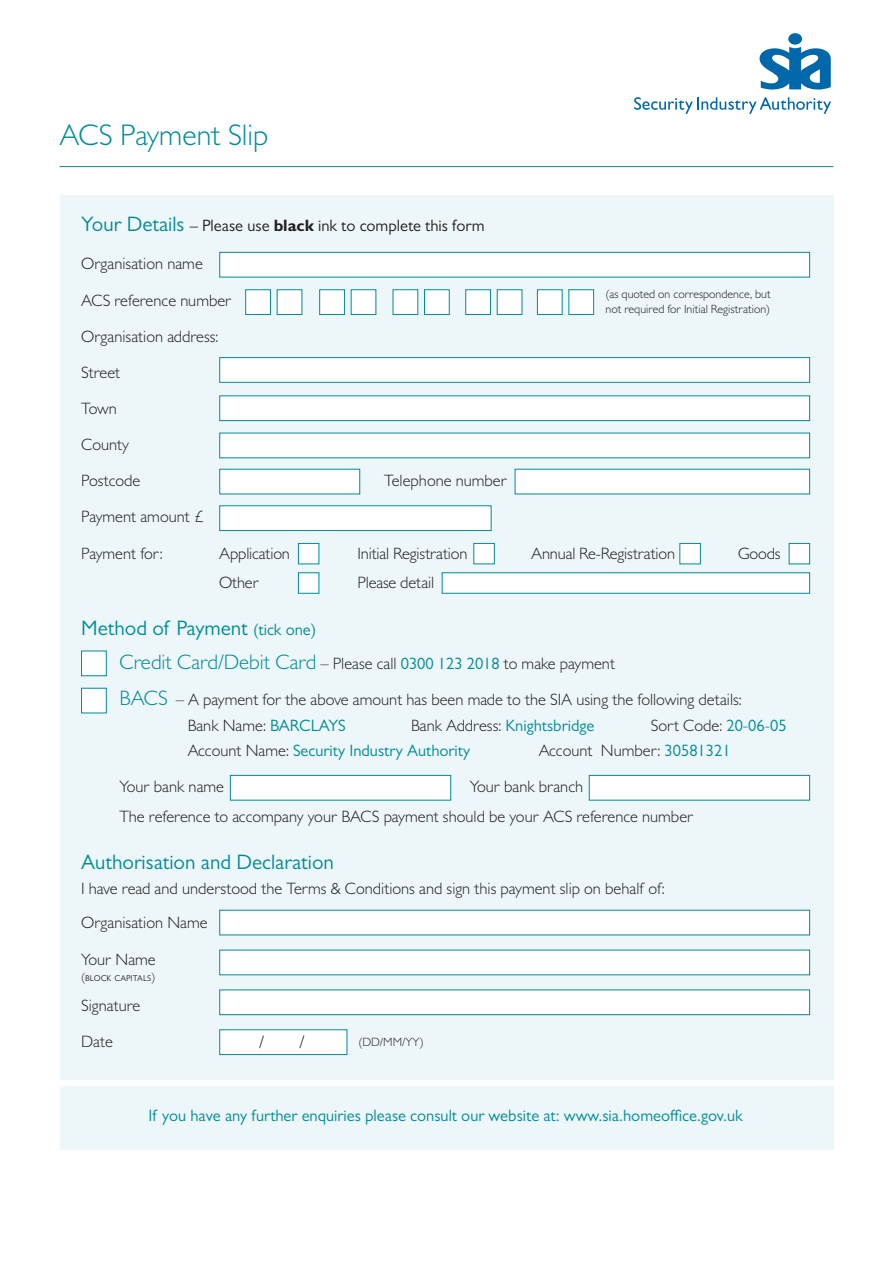
<style>
.page{position:relative;width:893px;height:1263px;background:#fff}
.page>*{position:absolute;margin:0;border:0;box-sizing:border-box;transform-origin:0 0}
.t1{font:300 30px "Gill Sans MT Pro";color:#008b98}
.Heading_1{font:21px "Gill Sans MT Pro";color:#008b98}
.t2{font:300 18px "Gill Sans MT Pro";color:#231f20}
.Heading_1-2{font:300 16.5px "Gill Sans MT Pro";color:#231f20}
.Heading_1-3{font:16.5px "Gill Sans MT Pro";color:#008b98}
.Heading_1-4{font:16.5px "Gill Sans MT Pro";color:#231f20}
.Heading_1-5{font:300 12px/14.4px "Gill Sans MT Pro";color:#231f20}
.s1{font-size:21px;color:#008b98}
.s2{font-weight:700}
.s3{font-size:16.5px}
.s4{font-weight:400;color:#008b98}
.s5{font-weight:300;color:#231f20}
</style>
<div class="page">
<hr style="left:60px;top:166px;width:773px;height:1px;background:#008b98">
<div style="left:788px;top:33px;width:14px;height:12px;background:#0067aa;border-radius:50%"></div>
<svg style="left:760px;top:47px;width:71px;height:43px"></svg>
<svg style="left:634px;top:97px;width:197px;height:17px"></svg>
<div style="left:60px;top:196px;width:773px;height:954px;background:#edf6f8"></div>
<div style="left:219px;top:252px;width:591px;height:25px;background:#fff;border:1px solid #008b98"></div>
<div style="left:219px;top:357px;width:591px;height:26px;background:#fff;border:1px solid #008b98"></div>
<div style="left:219px;top:395px;width:591px;height:26px;background:#fff;border:1px solid #008b98"></div>
<div style="left:219px;top:433px;width:591px;height:25px;background:#fff"></div>
<div style="left:219px;top:469px;width:141px;height:25px;background:#fff"></div>
<div style="left:219px;top:505px;width:272px;height:26px;background:#fff;border:1px solid #008b98"></div>
<div style="left:298px;top:543px;width:21px;height:21px;background:#fff;border:1px solid #008b98"></div>
<div style="left:298px;top:572px;width:21px;height:22px;background:#fff;border:1px solid #008b98"></div>
<div style="left:442px;top:572px;width:368px;height:22px;background:#fff;border:1px solid #008b98"></div>
<div style="left:473px;top:543px;width:22px;height:21px;background:#fff;border:1px solid #008b98"></div>
<div style="left:679px;top:543px;width:22px;height:21px;background:#fff;border:1px solid #008b98"></div>
<div style="left:789px;top:543px;width:21px;height:21px;background:#fff;border:1px solid #008b98"></div>
<div style="left:515px;top:469px;width:295px;height:25px;background:#fff"></div>
<div style="left:245px;top:289px;width:26px;height:26px;background:#fff;border:1px solid #008b98"></div>
<div style="left:393px;top:289px;width:25px;height:26px;background:#fff"></div>
<div style="left:537px;top:289px;width:25px;height:26px;background:#fff;border:1px solid #008b98"></div>
<div style="left:319px;top:289px;width:26px;height:26px;background:#fff;border:1px solid #008b98"></div>
<div style="left:465px;top:289px;width:26px;height:26px;background:#fff;border:1px solid #008b98"></div>
<div style="left:277px;top:289px;width:25px;height:26px;background:#fff;border:1px solid #008b98"></div>
<div style="left:424px;top:289px;width:26px;height:26px;background:#fff;border:1px solid #008b98"></div>
<div style="left:568px;top:289px;width:26px;height:26px;background:#fff;border:1px solid #008b98"></div>
<div style="left:351px;top:289px;width:25px;height:26px;background:#fff;border:1px solid #008b98"></div>
<div style="left:497px;top:289px;width:25px;height:26px;background:#fff"></div>
<div style="left:230px;top:775px;width:221px;height:25px;background:#fff;border:1px solid #008b98"></div>
<div style="left:589px;top:775px;width:221px;height:25px;background:#fff;border:1px solid #008b98"></div>
<div style="left:81px;top:651px;width:26px;height:25px;background:#fff;border:1px solid #008b98"></div>
<div style="left:81px;top:688px;width:26px;height:25px;background:#fff;border:1px solid #008b98"></div>
<div style="left:219px;top:910px;width:591px;height:25px;background:#fff"></div>
<div style="left:219px;top:950px;width:591px;height:25px;background:#fff"></div>
<div style="left:219px;top:989px;width:591px;height:26px;background:#fff;border:1px solid #008b98"></div>
<div style="left:219px;top:1029px;width:128px;height:26px;background:#fff;border:1px solid #008b98"></div>
<div style="left:0;top:1080px;width:893px;height:6px;background:#fff"></div>
<p class="t1" style="left:60px;top:117px;width:210px">ACS Payment Slip</p>
<p class="Heading_1-4" style="left:81px;top:216px;width:405px"><span class="s1">Your Details</span> – Please use <span class="s2">black</span> ink to complete this form</p>
<p class="Heading_1-2" style="left:81px;top:254px;width:123px">Organisation name</p>
<p class="Heading_1-2" style="left:81px;top:290px;width:152px">ACS reference number</p>
<p class="Heading_1-2" style="left:81px;top:326px;width:139px">Organisation address:</p>
<p class="Heading_1-2" style="left:81px;top:362px;width:41px">Street</p>
<p class="Heading_1-2" style="left:81px;top:398px;width:37px">Town</p>
<p class="Heading_1-2" style="left:81px;top:435px;width:49px">County</p>
<p class="Heading_1-2" style="left:81px;top:471px;width:61px">Postcode</p>
<p class="Heading_1-2" style="left:384px;top:471px;width:124px">Telephone number</p>
<p class="Heading_1-2" style="left:81px;top:507px;width:124px">Payment amount £</p>
<p class="Heading_1-2" style="left:81px;top:543px;width:83px">Payment for:</p>
<p class="Heading_1-2" style="left:219px;top:543px;width:72px">Application</p>
<p class="Heading_1-2" style="left:358px;top:543px;width:111px">Initial Registration</p>
<p class="Heading_1-2" style="left:531px;top:543px;width:145px">Annual Re-Registration</p>
<p class="Heading_1-2" style="left:738px;top:543px;width:44px">Goods</p>
<p class="Heading_1-2" style="left:219px;top:573px;width:41px">Other</p>
<p class="Heading_1-2" style="left:358px;top:573px;width:78px">Please detail</p>
<p class="Heading_1" style="left:81px;top:615px;width:237px">Method of Payment <span class="s3">(tick one)</span></p>
<p class="Heading_1-2" style="left:119px;top:654px;width:497px"><span class="s1">Credit Card/Debit Card</span> – Please call <span class="s4">0300 123 2018</span> to make payment</p>
<p class="Heading_1-2" style="left:119px;top:690px;width:624px"><span class="s1">BACS</span> – A payment for the above amount has been made to the SIA using the following details:</p>
<p class="Heading_1-2" style="left:188px;top:715px;width:160px">Bank Name: <span class="s4">BARCLAYS</span></p>
<p class="Heading_1-3" style="left:411px;top:715px;width:185px"><span class="s5">Bank Address:</span> Knightsbridge</p>
<p class="Heading_1-2" style="left:651px;top:715px;width:137px">Sort Code: <span class="s4">20-06-05</span></p>
<p class="Heading_1-3" style="left:188px;top:741px;width:284px"><span class="s5">Account Name:</span> Security Industry Authority</p>
<p class="Heading_1-2" style="left:539px;top:741px;width:193px">Account Number: <span class="s4">30581321</span></p>
<p class="Heading_1-2" style="left:119px;top:777px;width:106px">Your bank name</p>
<p class="Heading_1-2" style="left:470px;top:777px;width:115px">Your bank branch</p>
<p class="Heading_1-2" style="left:119px;top:807px;width:575px">The reference to accompany your BACS payment should be your ACS reference number</p>
<p class="Heading_1" style="left:81px;top:849px;width:254px">Authorisation and Declaration</p>
<p class="Heading_1-2" style="left:81px;top:879px;width:585px">I have read and understood the Terms &amp; Conditions and sign this payment slip on behalf of:</p>
<p class="Heading_1-2" style="left:81px;top:913px;width:128px">Organisation Name</p>
<p class="Heading_1-2" style="left:81px;top:949px;width:76px">Your Name</p>
<p class="Heading_1-5" style="left:81px;top:969px;width:76px">(block capitals)</p>
<p class="Heading_1-2" style="left:81px;top:995px;width:61px">Signature</p>
<p class="Heading_1-2" style="left:81px;top:1031px;width:33px">Date</p>
<p class="Heading_1-5" style="left:605px;top:287px;width:167px">(as quoted on correspondence, but not required for Initial Registration)</p>
<p class="t2" style="left:259px;top:1031px;width:7px">/</p>
<p class="t2" style="left:300px;top:1031px;width:7px">/</p>
<p class="Heading_1-5" style="left:358px;top:1035px;width:67px">(DD/MM/YY)</p>
<p class="Heading_1-3" style="left:148px;top:1106px;width:596px">If you have any further enquiries please consult our website at: www.sia.homeoffice.gov.uk</p>
</div>
